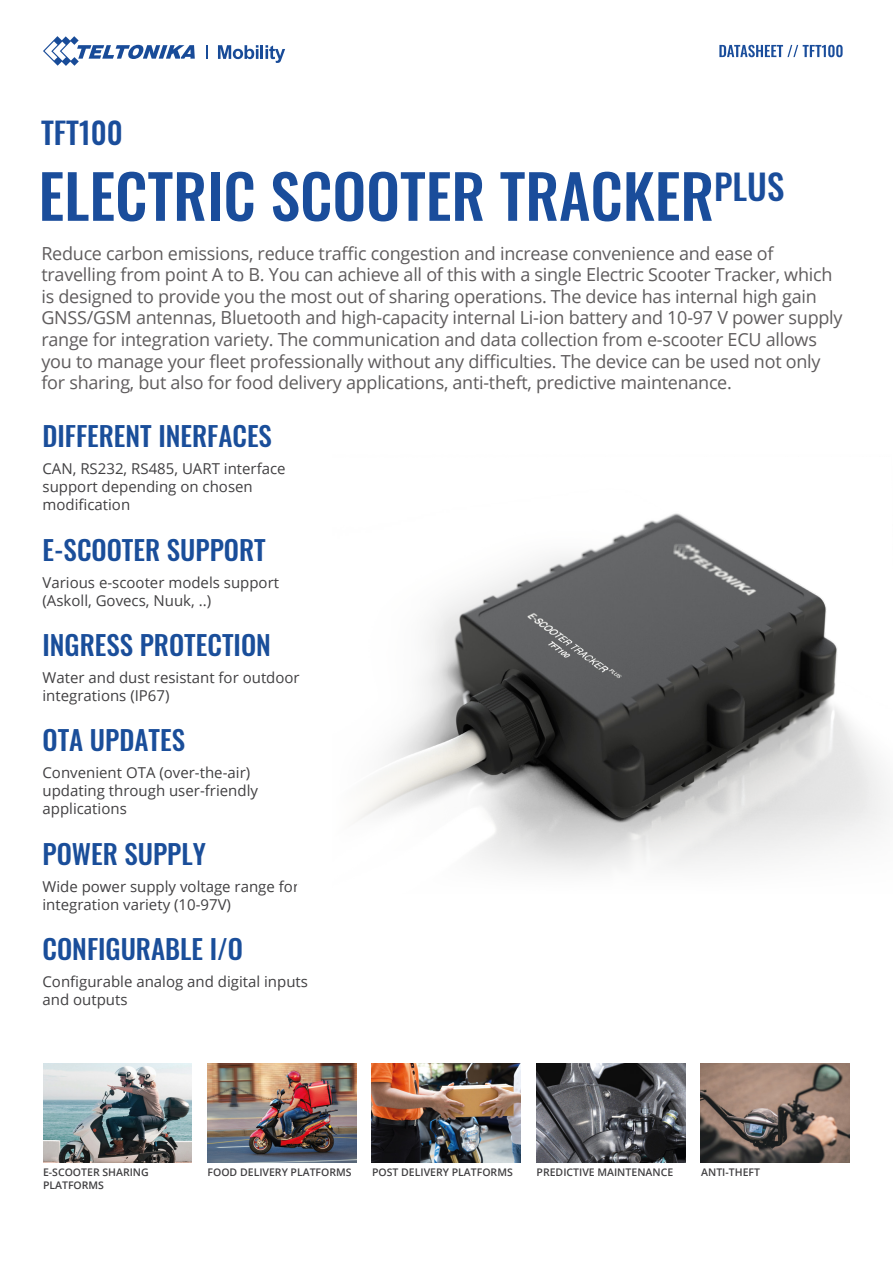
<style>
.page{position:relative;width:893px;height:1263px;background:#fff}
.page>*{position:absolute;margin:0;border:0;box-sizing:border-box;transform-origin:0 0}
.t1{font:500 60px "Oswald";color:#1a4d9b}
.t2{font:500 30px "Oswald";color:#1a4d9b}
.t3{font:500 27px "Oswald";color:#1a4e9a}
.t4{font:18px/21.6px "Open Sans";letter-spacing:-.015em;color:#5f5c5d}
.t5{font:15px/18px "Open Sans";color:#414042}
.t6{font:600 10.5px/12.6px "Open Sans";color:#414042}
</style>
<div class="page">
<svg style="left:719px;top:45px;width:124px;height:12px"></svg>
<svg style="left:206px;top:45px;width:1px;height:14px"></svg>
<svg style="left:43px;top:36px;width:152px;height:30px"></svg>
<svg style="left:218px;top:45px;width:67px;height:18px"></svg>
<img style="left:449px;top:513px;width:440px;height:295px">
<svg style="left:367px;top:603px;width:82px;height:205px"></svg>
<svg style="left:356px;top:808px;width:532px;height:65px"></svg>
<img style="left:43px;top:1063px;width:149px;height:99px">
<img style="left:536px;top:1063px;width:149px;height:100px">
<img style="left:207px;top:1063px;width:150px;height:99px">
<img style="left:701px;top:1063px;width:149px;height:99px">
<img style="left:372px;top:1063px;width:148px;height:99px">
<h2 class="t2" style="left:41px;top:117px;width:83px">TFT100</h2>
<h1 class="t1" style="left:39px;top:165px;width:747px">ELECTRIC SCOOTER TRACKER<sup>PLUS</sup></h1>
<p class="t4" style="left:41px;top:242px;width:803px">Reduce carbon emissions, reduce traffic congestion and increase convenience and ease of travelling from point A to B. You can achieve all of this with a single Electric Scooter Tracker, which is designed to provide you the most out of sharing operations. The device has internal high gain GNSS/GSM antennas, Bluetooth and high-capacity internal Li-ion battery and 10-97 V power supply range for integration variety. The communication and data collection from e-scooter ECU allows you to manage your fleet professionally without any difficulties. The device can be used not only for sharing, but also for food delivery applications, anti-theft, predictive maintenance.</p>
<h3 class="t3" style="left:43px;top:422px;width:231px">DIFFERENT INERFACES</h3>
<p class="t5" style="left:43px;top:459px;width:245px">CAN, RS232, RS485, UART interface support depending on chosen modification</p>
<h3 class="t3" style="left:43px;top:535px;width:225px">E-SCOOTER SUPPORT</h3>
<p class="t5" style="left:43px;top:573px;width:238px">Various e-scooter models support (Askoll, Govecs, Nuuk, ..)</p>
<h3 class="t3" style="left:43px;top:631px;width:230px">INGRESS PROTECTION</h3>
<p class="t5" style="left:43px;top:668px;width:259px">Water and dust resistant for outdoor integrations (IP67)</p>
<h3 class="t3" style="left:43px;top:726px;width:144px">OTA UPDATES</h3>
<p class="t5" style="left:43px;top:763px;width:217px">Convenient OTA (over-the-air) updating through user-friendly applications</p>
<h3 class="t3" style="left:43px;top:840px;width:165px">POWER SUPPLY</h3>
<p class="t5" style="left:43px;top:877px;width:258px">Wide power supply voltage range for integration variety (10-97V)</p>
<h3 class="t3" style="left:43px;top:935px;width:202px">CONFIGURABLE I/O</h3>
<p class="t5" style="left:43px;top:972px;width:267px">Configurable analog and digital inputs and outputs</p>
<p class="t6" style="left:43px;top:1166px;width:107px">E-SCOOTER SHARING<br>PLATFORMS</p>
<p class="t6" style="left:208px;top:1166px;width:146px">FOOD DELIVERY PLATFORMS</p>
<p class="t6" style="left:372px;top:1166px;width:142px">POST DELIVERY PLATFORMS</p>
<p class="t6" style="left:537px;top:1166px;width:138px">PREDICTIVE MAINTENANCE</p>
<p class="t6" style="left:701px;top:1166px;width:60px">ANTI-THEFT</p>
</div>
